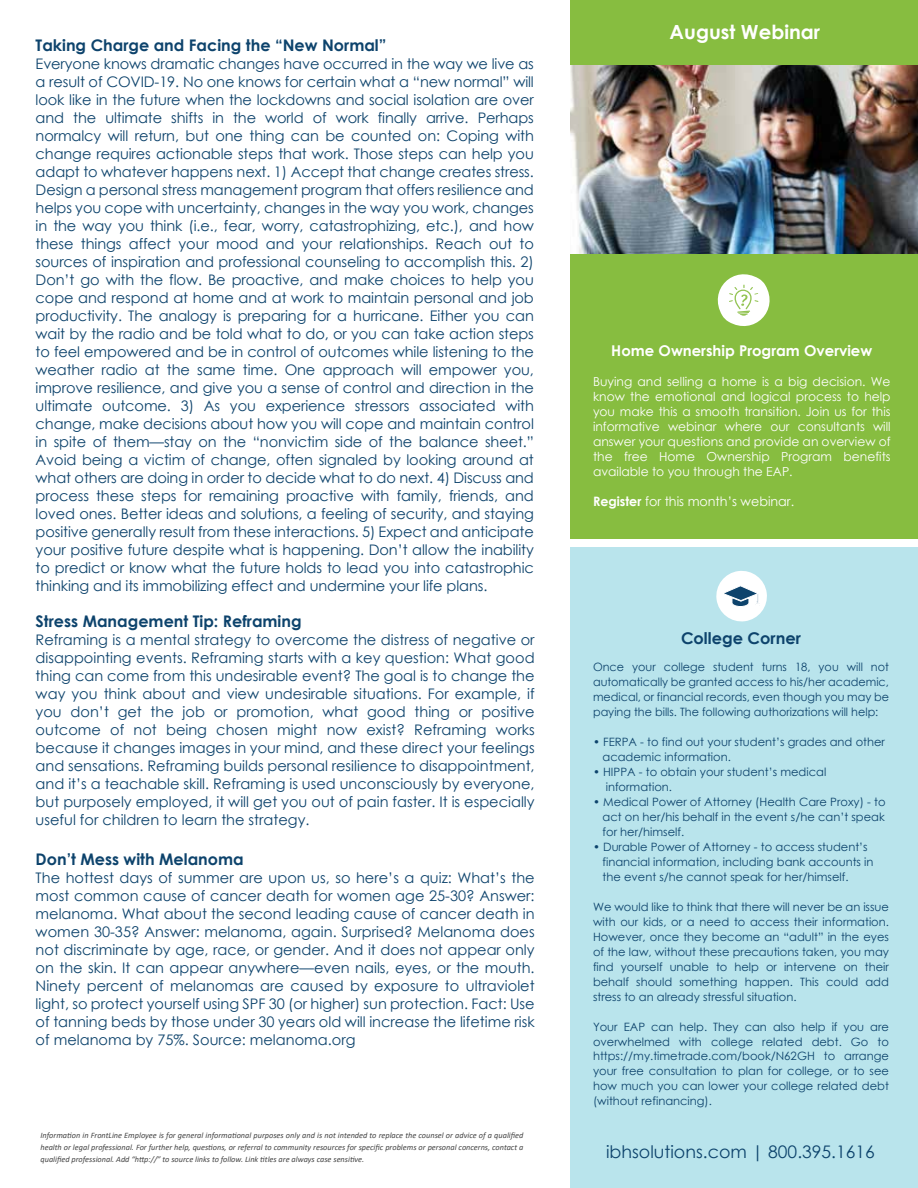
<style>
.page{position:relative;width:918px;height:1188px;background:#fff}
.page>*{position:absolute;margin:0;border:0;box-sizing:border-box;transform-origin:0 0}
.t1{font:700 19.5px "Century Gothic";color:#fff}
.t2{font:17.4px "Century Gothic";color:#0d436c}
.t3{font:700 16.2px "Century Gothic";color:#0d436c}
.t4{font:700 16.05px "Century Gothic";color:#0d436c}
.t5{font:700 14.85px "Century Gothic";color:#fff}
.t6{font:14.55px/18px "Century Gothic";color:#0d436c;text-align:justify}
.t7{font:12.9px "Century Gothic";color:#fff}
.t8{font:12.45px/15px "Century Gothic";color:#fff;text-align:justify}
.t9{font:11.55px/15px "Century Gothic";color:#0d436c;text-align:justify}
.t10{font:italic 8.25px/12px "Calibri";color:#444;text-align:justify}
.s1{font-weight:700}
</style>
<div class="page">
<div style="left:571px;top:254px;width:347px;height:285px;background:#87bd40"></div>
<div style="left:571px;top:0;width:347px;height:66px;background:#87bd40"></div>
<div style="left:571px;top:548px;width:347px;height:640px;background:#b9e4ec"></div>
<svg style="left:717px;top:274px;width:53px;height:52px"></svg>
<svg style="left:716px;top:571px;width:51px;height:51px"></svg>
<img style="left:571px;top:66px;width:347px;height:188px">
<p class="t4" style="left:36px;top:33px;width:352px">Taking Charge and Facing the “New Normal”</p>
<p class="t6" style="left:36px;top:55px;width:500px">Everyone knows dramatic changes have occurred in the way we live as a result of COVID-19. No one knows for certain what a “new normal” will look like in the future when the lockdowns and social isolation are over and the ultimate shifts in the world of work finally arrive. Perhaps normalcy will return, but one thing can be counted on: Coping with change requires actionable steps that work. Those steps can help you adapt to whatever happens next. 1) Accept that change creates stress.<br>Design a personal stress management program that offers resilience and helps you cope with uncertainty, changes in the way you work, changes in the way you think (i.e., fear, worry, catastrophizing, etc.), and how these things affect your mood and your relationships. Reach out to sources of inspiration and professional counseling to accomplish this. 2)<br>Don’t go with the flow. Be proactive, and make choices to help you cope and respond at home and at work to maintain personal and job productivity. The analogy is preparing for a hurricane. Either you can wait by the radio and be told what to do, or you can take action steps to feel empowered and be in control of outcomes while listening to the weather radio at the same time. One approach will empower you, improve resilience, and give you a sense of control and direction in the ultimate outcome. 3) As you experience stressors associated with change, make decisions about how you will cope and maintain control in spite of them—stay on the “nonvictim side of the balance sheet.” Avoid being a victim of change, often signaled by looking around at what others are doing in order to decide what to do next. 4) Discuss and process these steps for remaining proactive with family, friends, and loved ones. Better ideas and solutions, a feeling of security, and staying positive generally result from these interactions. 5) Expect and anticipate your positive future despite what is happening. Don’t allow the inability to predict or know what the future holds to lead you into catastrophic thinking and its immobilizing effect and undermine your life plans.</p>
<p class="t4" style="left:36px;top:609px;width:268px">Stress Management Tip: Reframing</p>
<p class="t6" style="left:36px;top:631px;width:501px">Reframing is a mental strategy to overcome the distress of negative or disappointing events. Reframing starts with a key question: What good thing can come from this undesirable event? The goal is to change the way you think about and view undesirable situations. For example, if you don’t get the job or promotion, what good thing or positive outcome of not being chosen might now exist? Reframing works because it changes images in your mind, and these direct your feelings and sensations. Reframing builds personal resilience to disappointment, and it’s a teachable skill. Reframing is used unconsciously by everyone, but purposely employed, it will get you out of pain faster. It is especially useful for children to learn the strategy.</p>
<p class="t4" style="left:36px;top:847px;width:210px">Don’t Mess with Melanoma</p>
<p class="t6" style="left:36px;top:868px;width:501px">The hottest days of summer are upon us, so here’s a quiz: What’s the most common cause of cancer death for women age 25-30? Answer: melanoma. What about the second leading cause of cancer death in women 30-35? Answer: melanoma, again. Surprised? Melanoma does not discriminate by age, race, or gender. And it does not appear only on the skin. It can appear anywhere—even nails, eyes, or the mouth.<br>Ninety percent of melanomas are caused by exposure to ultraviolet light, so protect yourself using SPF 30 (or higher) sun protection. Fact: Use of tanning beds by those under 30 years old will increase the lifetime risk of melanoma by 75%. Source: melanoma.org</p>
<p class="t10" style="left:40px;top:1129px;width:484px">Information in FrontLine Employee is for general informational purposes only and is not intended to replace the counsel or advice of a qualified health or legal professional. For further help, questions, or referral to community resources for specific problems or personal concerns, contact a qualified professional. Add “http://” to source links to follow. Link titles are always case sensitive.</p>
<h1 class="t1" style="left:670px;top:17px;width:152px">August Webinar</h1>
<p class="t5" style="left:611px;top:340px;width:263px">Home Ownership Program Overview</p>
<p class="t8" style="left:593px;top:374px;width:299px">Buying and selling a home is a big decision. We know the emotional and logical process to help you make this a smooth transition. Join us for this informative webinar where our consultants will answer your questions and provide an overview of the free Home Ownership Program benefits available to you through the EAP.</p>
<p class="t7" style="left:593px;top:493px;width:203px"><span class="s1">Register</span> for this month’s webinar.</p>
<p class="t3" style="left:681px;top:625px;width:121px">College Corner</p>
<p class="t9" style="left:593px;top:659px;width:298px">Once your college student turns 18, you will not automatically be granted access to his/her academic, medical, or financial records, even though you may be paying the bills. The following authorizations will help:</p>
<p class="t9" style="left:603px;top:734px;width:284px;text-indent:-10px">• FERPA - to find out your student’s grades and other academic information.</p>
<p class="t9" style="left:606px;top:764px;width:222px;text-indent:-13px">• HIPPA - to obtain your student’s medical information.</p>
<p class="t9" style="left:603px;top:794px;width:284px;text-indent:-10px">• Medical Power of Attorney (Health Care Proxy) - to act on her/his behalf in the event s/he can’t speak for her/himself.</p>
<p class="t9" style="left:603px;top:839px;width:272px;text-align:left;text-indent:-10px">• Durable Power of Attorney - to access student’s financial information, including bank accounts in the event s/he cannot speak for her/himself.</p>
<p class="t9" style="left:593px;top:899px;width:297px">We would like to think that there will never be an issue with our kids, or a need to access their information.<br>However, once they become an “adult” in the eyes of the law, without these precautions taken, you may find yourself unable to help or intervene on their behalf should something happen. This could add stress to an already stressful situation.</p>
<p class="t9" style="left:593px;top:1019px;width:297px">Your EAP can help. They can also help if you are overwhelmed with college related debt. Go to https://my.timetrade.com/book/N62GH to arrange your free consultation to plan for college, or to see how much you can lower your college related debt (without refinancing).</p>
<p class="t2" style="left:606px;top:1139px;width:270px">ibhsolutions.com | 800.395.1616</p>
</div>
